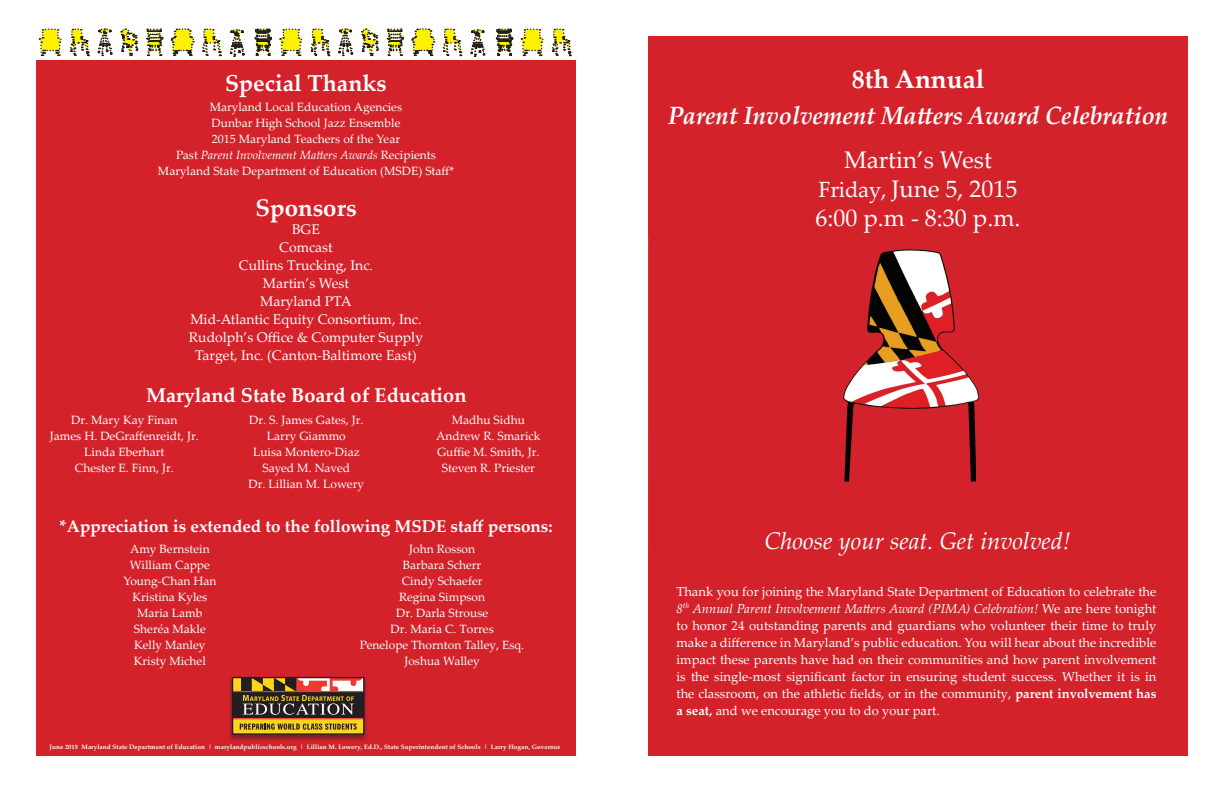
<style>
.page{position:relative;width:1224px;height:792px;background:#fff}
.page>*{position:absolute;margin:0;border:0;box-sizing:border-box;transform-origin:0 0}
.t1{font:700 26px "Palatino Linotype";color:#fff}
.t2{font:italic 700 25px "Palatino Linotype";letter-spacing:-.005em;color:#fff;scale:.95 1}
.t3{font:24px/29px "Palatino Linotype";color:#fff;text-align:center}
.t4{font:italic 24px "Palatino Linotype";color:#fff}
.t5{font:700 24px "Palatino Linotype";color:#fff}
.t6{font:700 23px "Palatino Linotype";color:#fff}
.t7{font:700 20px "Palatino Linotype";color:#fff}
.t8{font:700 17px "Palatino Linotype";color:#fff}
.t9{font:14px/18px "Palatino Linotype";color:#fff;text-align:center}
.t10{font:13px/17px "Palatino Linotype";color:#fff;text-align:justify}
.t11{font:12px/16px "Palatino Linotype";color:#fff;text-align:center}
.t12{font:700 6.2px "Palatino Linotype";letter-spacing:.01em;color:#fff}
.s1{font-style:italic}
.s2{font-size:22px}
.s3{font-weight:700}
</style>
<div class="page">
<svg style="left:552px;top:28px;width:19px;height:29px"></svg>
<svg style="left:495px;top:28px;width:19px;height:29px"></svg>
<svg style="left:520px;top:28px;width:24px;height:29px"></svg>
<svg style="left:70px;top:28px;width:20px;height:29px"></svg>
<svg style="left:310px;top:28px;width:20px;height:29px"></svg>
<svg style="left:38px;top:28px;width:24px;height:29px"></svg>
<svg style="left:120px;top:28px;width:19px;height:29px"></svg>
<svg style="left:202px;top:28px;width:20px;height:29px"></svg>
<svg style="left:97px;top:28px;width:16px;height:29px"></svg>
<svg style="left:146px;top:28px;width:18px;height:29px"></svg>
<svg style="left:170px;top:28px;width:25px;height:29px"></svg>
<svg style="left:229px;top:29px;width:16px;height:28px"></svg>
<svg style="left:254px;top:28px;width:18px;height:29px"></svg>
<svg style="left:279px;top:28px;width:24px;height:29px"></svg>
<svg style="left:361px;top:28px;width:18px;height:29px"></svg>
<svg style="left:338px;top:28px;width:15px;height:29px"></svg>
<svg style="left:386px;top:28px;width:18px;height:29px"></svg>
<svg style="left:411px;top:28px;width:51px;height:29px"></svg>
<svg style="left:470px;top:29px;width:16px;height:28px"></svg>
<div style="left:648px;top:36px;width:540px;height:720px;background:#d4222b"></div>
<img style="left:843px;top:249px;width:136px;height:233px">
<div style="left:36px;top:60px;width:540px;height:696px;background:#d4222b"></div>
<div style="left:228px;top:676px;width:141px;height:66px;background:#231f20;opacity:.5"></div>
<div style="left:330px;top:678px;width:33px;height:14px;background:#fff"></div>
<div style="left:240px;top:678px;width:12px;height:14px;background:#231f20"></div>
<div style="left:233px;top:678px;width:8px;height:14px;background:#fed41d"></div>
<div style="left:233px;top:692px;width:131px;height:26px;background:#231f20"></div>
<div style="left:233px;top:718px;width:131px;height:16px;background:#fed41d"></div>
<svg style="left:240px;top:723px;width:117px;height:7px"></svg>
<hr style="left:233px;top:718px;width:131px;height:1px;background:#ee3b32">
<hr style="left:233px;top:691px;width:131px;height:1px;background:#ee3b32">
<div style="left:232px;top:677px;width:133px;height:58px;border:1px solid #231f20"></div>
<svg style="left:243px;top:678px;width:119px;height:37px"></svg>
<h3 class="t6" style="left:225px;top:67px;width:163px">Special Thanks</h3>
<p class="t11" style="left:158px;top:98px;width:298px">Maryland Local Education Agencies<br>Dunbar High School Jazz Ensemble<br>2015 Maryland Teachers of the Year<br>Past <span class="s1">Parent Involvement Matters Awards</span> Recipients Maryland State Department of Education (MSDE) Staff*</p>
<h3 class="t5" style="left:255px;top:191px;width:103px">Sponsors</h3>
<p class="t9" style="left:189px;top:220px;width:236px">BGE<br>Comcast<br>Cullins Trucking, Inc.<br>Martin’s West<br>Maryland PTA<br>Mid-Atlantic Equity Consortium, Inc.<br>Rudolph’s Office &amp; Computer Supply<br>Target, Inc. (Canton-Baltimore East)</p>
<h3 class="t7" style="left:146px;top:381px;width:322px">Maryland State Board of Education</h3>
<p class="t11" style="left:50px;top:411px;width:150px">Dr. Mary Kay Finan<br>James H. DeGraffenreidt, Jr.<br>Linda Eberhart<br>Chester E. Finn, Jr.</p>
<p class="t11" style="left:249px;top:411px;width:117px">Dr. S. James Gates, Jr.<br>Larry Giammo<br>Luisa Montero-Diaz<br>Sayed M. Naved<br>Dr. Lillian M. Lowery</p>
<p class="t11" style="left:436px;top:411px;width:106px">Madhu Sidhu<br>Andrew R. Smarick<br>Guffie M. Smith, Jr.<br>Steven R. Priester</p>
<h3 class="t8" style="left:59px;top:514px;width:495px">*Appreciation is extended to the following MSDE staff persons:</h3>
<p class="t11" style="left:123px;top:540px;width:94px">Amy Bernstein<br>William Cappe<br>Young-Chan Han<br>Kristina Kyles<br>Maria Lamb<br>Sheréa Makle<br>Kelly Manley<br>Kristy Michel</p>
<p class="t11" style="left:360px;top:540px;width:166px">John Rosson<br>Barbara Scherr<br>Cindy Schaefer<br>Regina Simpson<br>Dr. Darla Strouse<br>Dr. Maria C. Torres<br>Penelope Thornton Talley, Esq.<br>Joshua Walley</p>
<p class="t12" style="left:50px;top:743px;width:512px">June 2015 Maryland State Department of Education | marylandpublicschools.org | Lillian M. Lowery, Ed.D., State Superintendent of Schools | Larry Hogan, Governor</p>
<h1 class="t1" style="left:852px;top:61px;width:134px">8th Annual</h1>
<h2 class="t2" style="left:668px;top:98px;width:528px">Parent Involvement Matters Award Celebration</h2>
<h3 class="t3" style="left:815px;top:144px;width:207px">Martin’s West<br><span class="s2">Friday,</span> June 5, 2015<br>6:00 p.m - 8:30 p.m.</h3>
<h3 class="t3" style="left:812px;top:158px;width:213px">May 16, 2014<br>6:00 p.m. - 9:00 p.m.</h3>
<h3 class="t4" style="left:765px;top:523px;width:308px">Choose your seat. Get involved!</h3>
<p class="t10" style="left:676px;top:582px;width:482px">Thank you for joining the Maryland State Department of Education to celebrate the <span class="s1">8</span><sup>th</sup> <span class="s1">Annual Parent Involvement Matters Award (PIMA) Celebration!</span> We are here tonight to honor 24 outstanding parents and guardians who volunteer their time to truly make a difference in Maryland’s public education. You will hear about the incredible impact these parents have had on their communities and how parent involvement is the single-most significant factor in ensuring student success. Whether it is in the classroom, on the athletic fields, or in the community, <span class="s3">parent involvement has a seat,</span> and we encourage you to do your part.</p>
</div>
